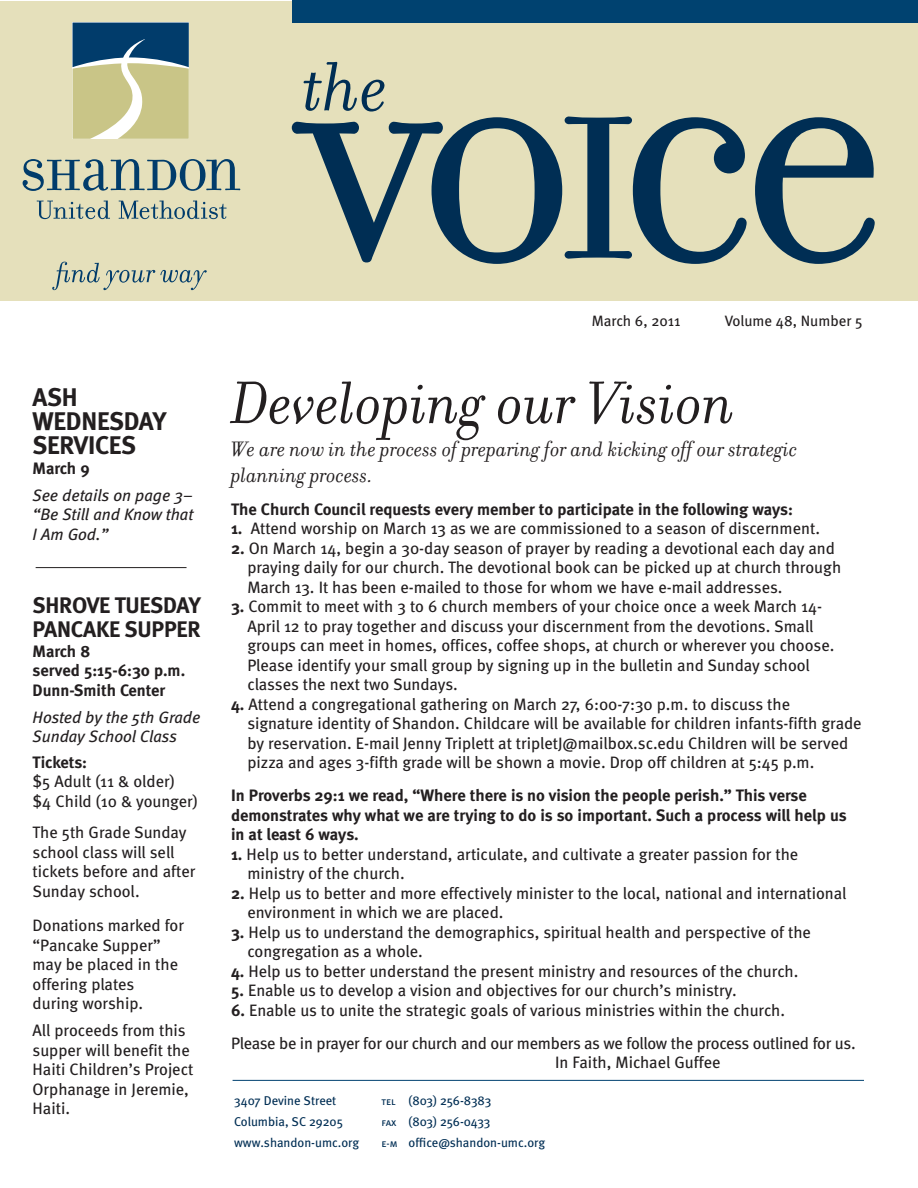
<style>
.page{position:relative;width:918px;height:1188px;background:#fff}
.page>*{position:absolute;margin:0;border:0;box-sizing:border-box;transform-origin:0 0}
.t1{font:345px "Filosofia";color:#002e54}
.t2{font:italic 75px "Filosofia";color:#002e54}
.t3{font:italic 64.5px "Filosofia";color:#231f20}
.t4{font:700 25.5px/24px "Meta";letter-spacing:-.01em;color:#231f20}
.t5{font:italic 22.5px/25.5px "Filosofia";color:#231f20}
.t6{font:700 22.5px/24px "Meta";letter-spacing:-.01em;color:#231f20}
.t7{font:16.5px/19.5px "Meta";color:#231f20}
.t8{font:700 16.5px/19.5px "Meta";color:#231f20}
.t9{font:italic 16.5px/19.5px "Meta";color:#231f20;text-align:justify}
.t10{font:15px "Meta";color:#231f20}
.t11{font:12.75px/21px "Meta";color:#002e54}
.s1{font-size:219.3px}
.s2{font-weight:700}
.s3{font-family:"Meta Book Caps";font-size:10.5px}
</style>
<div class="page">
<div style="left:0;top:1px;width:918px;height:300px;background:#e5e0bb"></div>
<svg style="left:23px;top:159px;width:217px;height:32px"></svg>
<svg style="left:37px;top:200px;width:73px;height:19px"></svg>
<svg style="left:119px;top:200px;width:108px;height:19px"></svg>
<svg style="left:52px;top:262px;width:155px;height:28px"></svg>
<svg style="left:73px;top:23px;width:116px;height:116px;background:#8fa08c"></svg>
<hr style="left:233px;top:1080px;width:631px;height:1px;background:#004270">
<div style="left:293px;top:1px;width:625px;height:22px;background:#004270"></div>
<hr style="left:36px;top:567px;width:151px;height:1px;background:#231f20">
<h3 class="t4" style="left:33px;top:385px;width:135px">ASH<br>WEDNESDAY<br>SERVICES</h3>
<p class="t8" style="left:33px;top:458px;width:58px">March 9</p>
<p class="t9" style="left:33px;top:487px;width:162px">See details on page 3– “Be Still and Know that I Am God.”</p>
<h3 class="t6" style="left:33px;top:593px;width:170px">SHROVE TUESDAY<br>PANCAKE SUPPER</h3>
<p class="t8" style="left:33px;top:641px;width:154px">March 8<br>served 5:15-6:30 p.m.<br>Dunn-Smith Center</p>
<p class="t9" style="left:33px;top:709px;width:169px">Hosted by the 5th Grade<br>Sunday School Class</p>
<p class="t8" style="left:33px;top:752px;width:56px">Tickets:</p>
<p class="t7" style="left:33px;top:773px;width:167px">$5 Adult (11 &amp; older)<br>$4 Child (10 &amp; younger)</p>
<p class="t7" style="left:33px;top:824px;width:164px">The 5th Grade Sunday school class will sell tickets before and after<br>Sunday school.</p>
<p class="t7" style="left:33px;top:917px;width:153px">Donations marked for “Pancake Supper” may be placed in the offering plates during worship.</p>
<p class="t7" style="left:33px;top:1022px;width:162px">All proceeds from this supper will benefit the<br>Haiti Children’s Project<br>Orphanage in Jeremie,<br>Haiti.</p>
<h2 class="t2" style="left:303px;top:40px;width:86px">the</h2>
<h1 class="t1" style="left:296px;top:-63px;width:595px">vo<span class="s1">I</span>ce</h1>
<p class="t10" style="left:592px;top:315px;width:90px">March 6, 2011</p>
<p class="t10" style="left:725px;top:315px;width:139px">Volume 48, Number 5</p>
<h3 class="t3" style="left:231px;top:363px;width:506px">Developing our Vision</h3>
<h3 class="t5" style="left:231px;top:436px;width:568px">We are now in the process of preparing for and kicking off our strategic planning process.</h3>
<p class="t8" style="left:231px;top:499px;width:563px">The Church Council requests every member to participate in the following ways:</p>
<p class="t7" style="left:231px;top:520px;width:591px"><span class="s2">1.</span> Attend worship on March 13 as we are commissioned to a season of discernment.</p>
<p class="t7" style="left:247px;top:540px;width:595px;text-indent:-16px"><span class="s2">2.</span> On March 14, begin a 30-day season of prayer by reading a devotional each day and praying daily for our church. The devotional book can be picked up at church through<br>March 13. It has been e-mailed to those for whom we have e-mail addresses.</p>
<p class="t7" style="left:247px;top:598px;width:589px;text-indent:-16px"><span class="s2">3.</span> Commit to meet with 3 to 6 church members of your choice once a week March 14- April 12 to pray together and discuss your discernment from the devotions. Small groups can meet in homes, offices, coffee shops, at church or wherever you choose.<br>Please identify your small group by signing up in the bulletin and Sunday school classes the next two Sundays.</p>
<p class="t7" style="left:247px;top:696px;width:616px;text-indent:-16px"><span class="s2">4.</span> Attend a congregational gathering on March 27, 6:00-7:30 p.m. to discuss the<br>signature identity of Shandon. Childcare will be available for children infants-fifth grade by reservation. E-mail Jenny Triplett at tripletJ@mailbox.sc.edu Children will be served pizza and ages 3-fifth grade will be shown a movie. Drop off children at 5:45 p.m.</p>
<p class="t8" style="left:231px;top:785px;width:617px">In Proverbs 29:1 we read, “Where there is no vision the people perish.” This verse demonstrates why what we are trying to do is so important. Such a process will help us in at least 6 ways.</p>
<p class="t7" style="left:247px;top:846px;width:553px;text-indent:-16px"><span class="s2">1.</span> Help us to better understand, articulate, and cultivate a greater passion for the ministry of the church.</p>
<p class="t7" style="left:247px;top:885px;width:601px;text-indent:-16px"><span class="s2">2.</span> Help us to better and more effectively minister to the local, national and international environment in which we are placed.</p>
<p class="t7" style="left:247px;top:924px;width:565px;text-indent:-16px"><span class="s2">3.</span> Help us to understand the demographics, spiritual health and perspective of the congregation as a whole.</p>
<p class="t7" style="left:231px;top:963px;width:569px"><span class="s2">4.</span> Help us to better understand the present ministry and resources of the church.</p>
<p class="t7" style="left:231px;top:982px;width:507px"><span class="s2">5.</span> Enable us to develop a vision and objectives for our church’s ministry.</p>
<p class="t7" style="left:231px;top:995px;width:626px;line-height:33px"><span class="s2">6.</span> Enable us to unite the strategic goals of various ministries within the church.<br>Please be in prayer for our church and our members as we follow the process outlined for us.</p>
<p class="t7" style="left:555px;top:1054px;width:167px">In Faith, Michael Guffee</p>
<p class="t11" style="left:234px;top:1091px;width:127px">3407 Devine Street<br>Columbia, SC 29205 www.shandon-umc.org</p>
<p class="t11" style="left:382px;top:1091px;width:165px"><span class="s3">tel</span> (803) 256-8383<br><span class="s3">fax</span> (803) 256-0433<br><span class="s3">e-m</span> office@shandon-umc.org</p>
</div>
